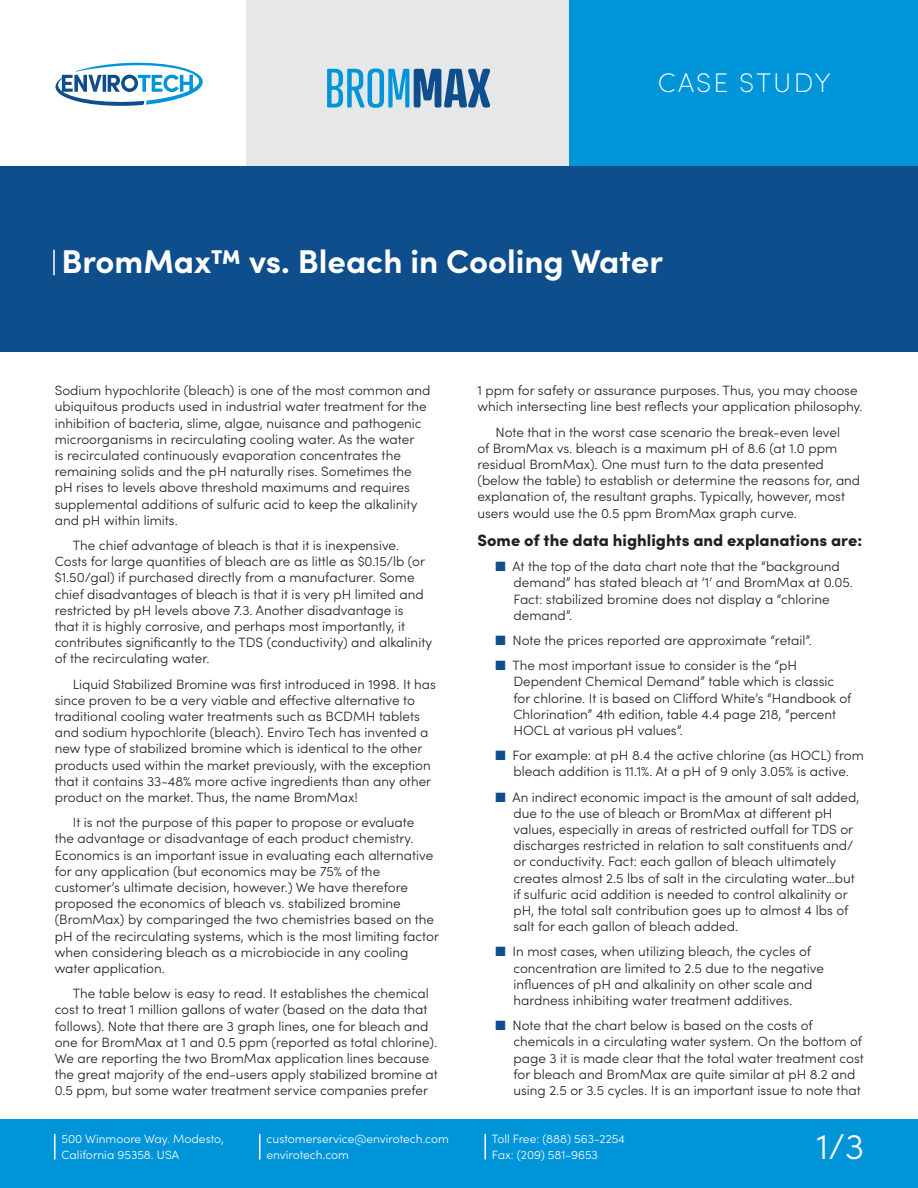
<style>
.page{position:relative;width:918px;height:1188px;background:#fff}
.page>*{position:absolute;margin:0;border:0;box-sizing:border-box;transform-origin:0 0}
.t1{font:53.55px "Atrament";color:#0095d9}
.t2{font:300 36px "Sofia Pro";color:#fff}
._1_Cabeza_doc{font:700 33px "Sofia Pro";color:#fff}
.t3{font:200 27px "Sofia Pro";letter-spacing:.08em;color:#fff}
._6_Descanso{font:900 16.5px "Sofia Pro";color:#231f20}
._5_Text{font:300 13.5px/16.2px "Sofia Pro";color:#231f20}
._5_Text_No_Bleeding{font:300 13.5px/16.2px "Sofia Pro";color:#231f20}
.t4{font:300 12px/16.5px "Sofia Pro";color:#fff}
.s1{font-weight:700;color:#0f4e8c}
.s2{color:#0f4e8c}
</style>
<div class="page">
<div style="left:0;top:1119px;width:918px;height:69px;background:#0095d9"></div>
<hr style="left:54px;top:1134px;width:2px;height:26px;background:#fff">
<hr style="left:259px;top:1134px;width:2px;height:26px;background:#fff">
<hr style="left:484px;top:1134px;width:2px;height:26px;background:#fff">
<div style="left:246px;top:0;width:323px;height:176px;background:#e6e7e9"></div>
<div style="left:569px;top:0;width:349px;height:181px;background:#0095d9"></div>
<svg style="left:55px;top:62px;width:148px;height:44px"></svg>
<div style="left:0;top:166px;width:918px;height:186px;background:#0f4e8c"></div>
<hr style="left:53px;top:250px;width:2px;height:25px;background:#fff">
<p class="t1" style="left:325px;top:56px;width:167px">BROM<span class="s1">MAX</span></p>
<p class="t3" style="left:658px;top:64px;width:174px">CASE STUDY</p>
<p class="_1_Cabeza_doc" style="left:62px;top:236px;width:603px">BromMax™ vs. Bleach in Cooling Water</p>
<p class="_5_Text_No_Bleeding" style="left:55px;top:382px;width:377px">Sodium hypochlorite (bleach) is one of the most common and ubiquitous products used in industrial water treatment for the inhibition of bacteria, slime, algae, nuisance and pathogenic microorganisms in recirculating cooling water. As the water<br>is recirculated continuously evaporation concentrates the remaining solids and the pH naturally rises. Sometimes the pH rises to levels above threshold maximums and requires supplemental additions of sulfuric acid to keep the alkalinity and pH within limits.</p>
<p class="_5_Text" style="left:55px;top:536px;width:379px;text-indent:18px">The chief advantage of bleach is that it is inexpensive.<br>Costs for large quantities of bleach are as little as $0.15/lb (or $1.50/gal) if purchased directly from a manufacturer. Some chief disadvantages of bleach is that it is very pH limited and restricted by pH levels above 7.3. Another disadvantage is<br>that it is highly corrosive, and perhaps most importantly, it contributes significantly to the TDS (conductivity) and alkalinity of the recirculating water.</p>
<p class="_5_Text" style="left:55px;top:675px;width:383px;text-indent:18px">Liquid Stabilized Bromine was first introduced in 1998. It has since proven to be a very viable and effective alternative to traditional cooling water treatments such as BCDMH tablets and sodium hypochlorite (bleach). Enviro Tech has invented a new type of stabilized bromine which is identical to the other products used within the market previously, with the exception that it contains 33-48% more active ingredients than any other product on the market. Thus, the name BromMax!</p>
<p class="_5_Text" style="left:55px;top:814px;width:386px;text-indent:18px">It is not the purpose of this paper to propose or evaluate<br>the advantage or disadvantage of each product chemistry.<br>Economics is an important issue in evaluating each alternative for any application (but economics may be 75% of the customer’s ultimate decision, however.) We have therefore proposed the economics of bleach vs. stabilized bromine (BromMax) by comparinged the two chemistries based on the pH of the recirculating systems, which is the most limiting factor when considering bleach as a microbiocide in any cooling water application.</p>
<p class="_5_Text" style="left:55px;top:985px;width:385px;text-indent:18px">The table below is easy to read. It establishes the chemical cost to treat 1 million gallons of water (based on the data that follows). Note that there are 3 graph lines, one for bleach and one for BromMax at 1 and 0.5 ppm (reported as total chlorine).<br>We are reporting the two BromMax application lines because the great majority of the end-users apply stabilized bromine at 0.5 ppm, but some water treatment service companies prefer</p>
<p class="_5_Text" style="left:477px;top:382px;width:387px">1 ppm for safety or assurance purposes. Thus, you may choose which intersecting line best reflects your application philosophy.</p>
<p class="_5_Text" style="left:477px;top:423px;width:384px;text-indent:18px">Note that in the worst case scenario the break-even level<br>of BromMax vs. bleach is a maximum pH of 8.6 (at 1.0 ppm residual BromMax). One must turn to the data presented (below the table) to establish or determine the reasons for, and explanation of, the resultant graphs. Typically, however, most users would use the 0.5 ppm BromMax graph curve.</p>
<p class="_6_Descanso" style="left:477px;top:527px;width:386px">Some of the data highlights and explanations are:</p>
<p class="_5_Text" style="left:513px;top:558px;width:341px;text-indent:-18px"><span class="s2">■</span> At the top of the data chart note that the “background demand” has stated bleach at ‘1’ and BromMax at 0.05.<br>Fact: stabilized bromine does not display a “chlorine demand”.</p>
<p class="_5_Text" style="left:495px;top:631px;width:318px"><span class="s2">■</span> Note the prices reported are approximate “retail”.</p>
<p class="_5_Text" style="left:513px;top:657px;width:339px;text-indent:-18px"><span class="s2">■</span> The most important issue to consider is the “pH Dependent Chemical Demand” table which is classic for chlorine. It is based on Clifford White’s “Handbook of Chlorination” 4th edition, table 4.4 page 218, “percent HOCL at various pH values”.</p>
<p class="_5_Text" style="left:495px;top:747px;width:370px;text-align:center"><span class="s2">■</span> For example: at pH 8.4 the active chlorine (as HOCL) from bleach addition is 11.1%. At a pH of 9 only 3.05% is active.</p>
<p class="_5_Text" style="left:513px;top:788px;width:348px;text-indent:-18px"><span class="s2">■</span> An indirect economic impact is the amount of salt added, due to the use of bleach or BromMax at different pH values, especially in areas of restricted outfall for TDS or discharges restricted in relation to salt constituents and/ or conductivity. Fact: each gallon of bleach ultimately creates almost 2.5 lbs of salt in the circulating water…but if sulfuric acid addition is needed to control alkalinity or pH, the total salt contribution goes up to almost 4 lbs of salt for each gallon of bleach added.</p>
<p class="_5_Text" style="left:513px;top:943px;width:312px;text-indent:-18px"><span class="s2">■</span> In most cases, when utilizing bleach, the cycles of concentration are limited to 2.5 due to the negative influences of pH and alkalinity on other scale and hardness inhibiting water treatment additives.</p>
<p class="_5_Text" style="left:513px;top:1017px;width:352px;text-indent:-18px"><span class="s2">■</span> Note that the chart below is based on the costs of chemicals in a circulating water system. On the bottom of page 3 it is made clear that the total water treatment cost for bleach and BromMax are quite similar at pH 8.2 and using 2.5 or 3.5 cycles. It is an important issue to note that</p>
<p class="t4" style="left:62px;top:1130px;width:164px">500 Winmoore Way. Modesto,<br>California 95358. USA</p>
<p class="t4" style="left:267px;top:1130px;width:184px">customerservice@envirotech.com envirotech.com</p>
<p class="t4" style="left:492px;top:1130px;width:135px">Toll Free: (888) 563-2254<br>Fax: (209) 581-9653</p>
<h2 class="t2" style="left:816px;top:1120px;width:49px">1/3</h2>
</div>
